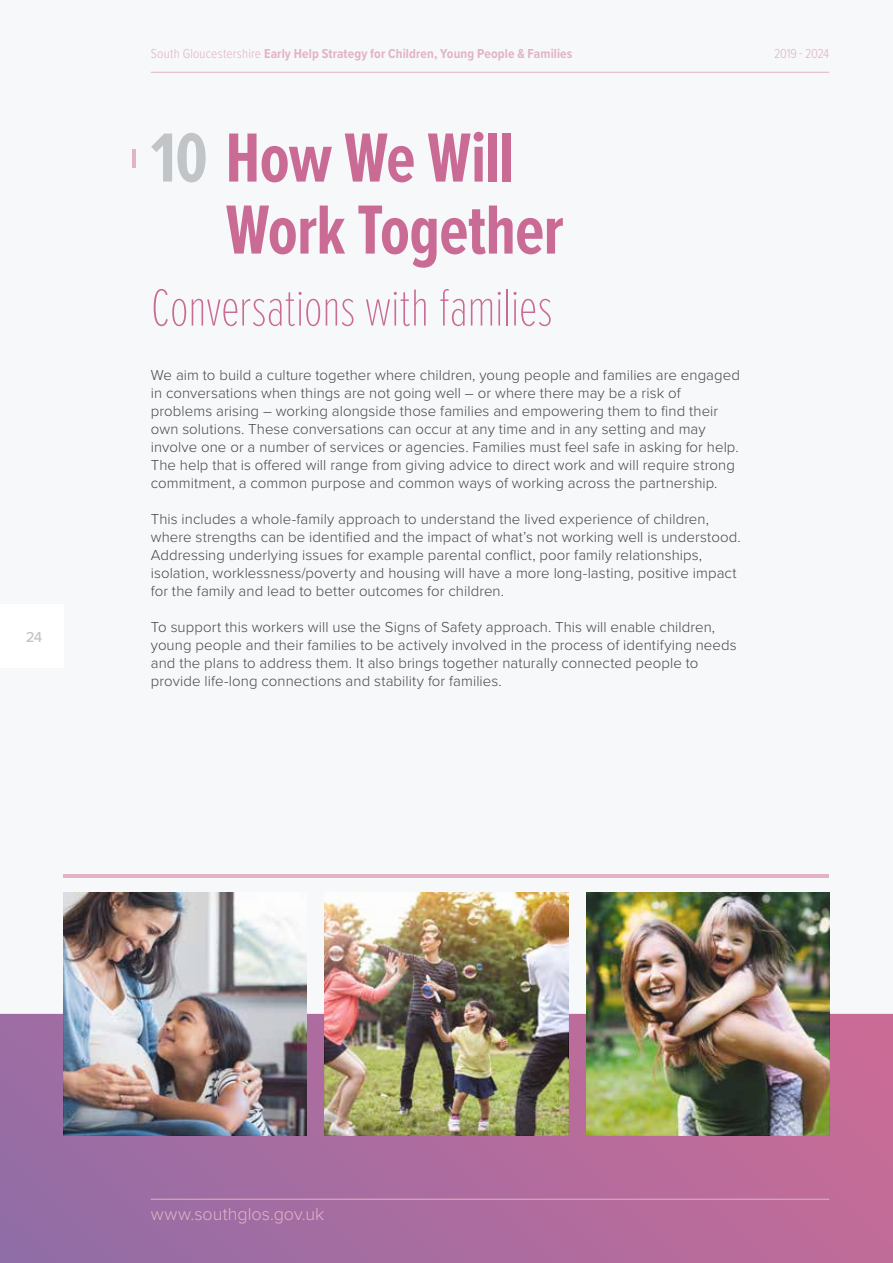
<style>
.page{position:relative;width:893px;height:1263px;background:#f7f8f9}
.page>*{position:absolute;margin:0;border:0;box-sizing:border-box;transform-origin:0 0}
.t1{font:700 72px/72px "Proxima Nova Ex Cn";letter-spacing:-.01em;color:#ca6b96}
.t2{font:100 54px "Proxima Nova Ex Cn";letter-spacing:-.01em;color:#ca6b96}
.t3{font:300 18px "Proxima Nova";letter-spacing:-.005em;color:#e2b3c7}
.t4{font:300 15px/18px "Proxima Nova";letter-spacing:.005em;color:#48484a}
.t5{font:500 15px "Proxima Nova";color:#c1c5c7}
.t6{font:700 13.5px "Proxima Nova Cond";letter-spacing:.01em;color:#e2b3c7}
.t7{font:300 13.5px "Proxima Nova Cond";letter-spacing:-.025em;color:#e2b3c7}
.s1{font-weight:300}
.s2{color:#c1c5c7}
</style>
<div class="page">
<svg style="left:0;top:1014px;width:893px;height:249px;background:#ac6c9e"></svg>
<img style="left:64px;top:892px;width:243px;height:243px">
<img style="left:325px;top:892px;width:243px;height:243px">
<img style="left:586px;top:892px;width:243px;height:243px">
<hr style="left:151px;top:72px;width:678px;height:1px;background:#e2b3c7">
<hr style="left:151px;top:1199px;width:678px;height:1px;background:#e2b3c7">
<hr style="left:64px;top:874px;width:765px;height:3px;background:#e2b3c7">
<hr style="left:133px;top:149px;width:3px;height:18px;background:#e2b3c7">
<div style="left:0;top:604px;width:64px;height:63px;background:#fff"></div>
<p class="t5" style="left:26px;top:625px;width:18px">24</p>
<p class="t6" style="left:151px;top:44px;width:423px"><span class="s1">South Gloucestershire</span> Early Help Strategy for Children, Young People &amp; Families</p>
<p class="t7" style="left:774px;top:44px;width:57px">2019 - 2024</p>
<h1 class="t1" style="left:225px;top:120px;width:340px;text-indent:-75px"><span class="s2">10</span> How We Will<br>Work Together</h1>
<h2 class="t2" style="left:151px;top:268px;width:403px">Conversations with families</h2>
<p class="t4" style="left:151px;top:365px;width:591px">We aim to build a culture together where children, young people and families are engaged in conversations when things are not going well – or where there may be a risk of problems arising – working alongside those families and empowering them to find their own solutions. These conversations can occur at any time and in any setting and may involve one or a number of services or agencies. Families must feel safe in asking for help.<br>The help that is offered will range from giving advice to direct work and will require strong commitment, a common purpose and common ways of working across the partnership.</p>
<p class="t4" style="left:151px;top:509px;width:591px">This includes a whole-family approach to understand the lived experience of children, where strengths can be identified and the impact of what’s not working well is understood.<br>Addressing underlying issues for example parental conflict, poor family relationships, isolation, worklessness/poverty and housing will have a more long-lasting, positive impact for the family and lead to better outcomes for children.</p>
<p class="t4" style="left:151px;top:617px;width:587px">To support this workers will use the Signs of Safety approach. This will enable children, young people and their families to be actively involved in the process of identifying needs and the plans to address them. It also brings together naturally connected people to provide life-long connections and stability for families.</p>
<p class="t3" style="left:151px;top:1201px;width:175px">www.southglos.gov.uk</p>
</div>
